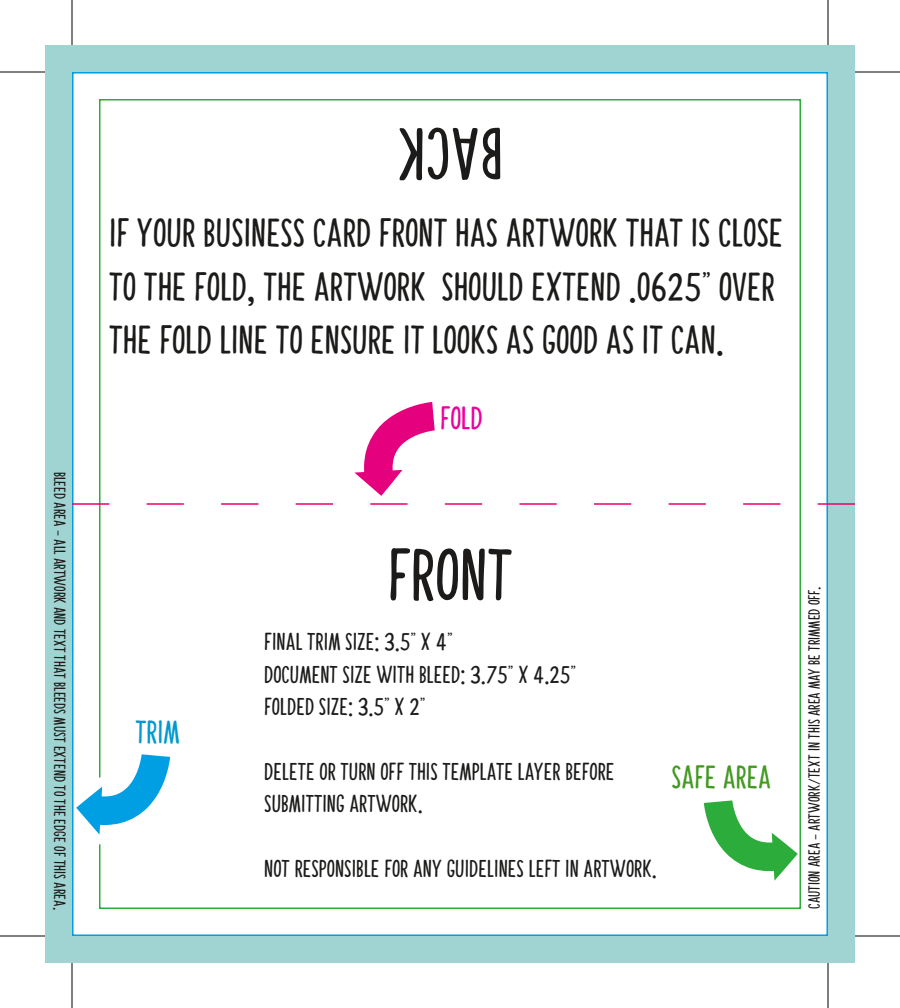
<style>
.page{position:relative;width:900px;height:1008px;background:#fff}
.page>*{position:absolute;margin:0;border:0;box-sizing:border-box;transform-origin:0 0}
.t1{font:81px "Inkston Sans";color:#1c1b1a}
.t2{font:44.4px/53.1px "Inkston Sans";color:#1c1b1a}
.t3{font:36px "Inkston Sans";color:#439a22}
.t4{font:36px "Inkston Sans";color:#009acf}
.t5{font:36px "Inkston Sans";color:#ee009d}
.t6{font:27px/32.4px "Inkston Sans";color:#1c1b1a}
.t7{font:18px "Inkston Sans";color:#1c1b1a}
</style>
<div class="page">
<div style="left:45px;top:45px;width:810px;height:918px;background:#9fd4d2"></div>
<div style="left:72px;top:72px;width:756px;height:864px;background:#fff;border:2px solid #009fe3"></div>
<svg style="left:400px;top:128px;width:100px;height:52px"></svg>
<svg style="left:704px;top:800px;width:94px;height:81px"></svg>
<svg style="left:76px;top:754px;width:94px;height:81px"></svg>
<svg style="left:72px;top:503px;width:783px;height:2px"></svg>
<svg style="left:354px;top:402px;width:81px;height:94px"></svg>
<hr style="left:0;top:71px;width:45px;height:2px;background:#000">
<hr style="left:855px;top:71px;width:45px;height:2px;background:#000">
<hr style="left:0;top:935px;width:45px;height:2px;background:#000">
<hr style="left:855px;top:935px;width:45px;height:2px;background:#000">
<hr style="left:71px;top:0;width:2px;height:45px;background:#000">
<hr style="left:71px;top:963px;width:2px;height:45px;background:#000">
<hr style="left:827px;top:0;width:2px;height:45px;background:#000">
<hr style="left:827px;top:963px;width:2px;height:45px;background:#000">
<p class="t7" style="left:71px;top:472px;width:440px;rotate:90deg">BLEED AREA - ALL ARTWORK AND TEXT THAT BLEEDS MUST EXTEND TO THE EDGE OF THIS AREA.</p>
<h2 class="t2" style="left:109px;top:203px;width:676px">IF YOUR BUSINESS CARD FRONT HAS ARTWORK THAT IS CLOSE<br>TO THE FOLD, THE ARTWORK SHOULD EXTEND .0625” OVER<br>THE FOLD LINE TO ENSURE IT LOOKS AS GOOD AS IT CAN.</h2>
<h3 class="t5" style="left:440px;top:395px;width:44px">FOLD</h3>
<h3 class="t4" style="left:135px;top:708px;width:46px">TRIM</h3>
<h1 class="t1" style="left:387px;top:522px;width:127px">FRONT</h1>
<p class="t6" style="left:264px;top:624px;width:313px">FINAL TRIM SIZE: 3.5” X 4”<br>DOCUMENT SIZE WITH BLEED: 3.75” X 4.25”<br>FOLDED SIZE: 3.5” X 2”</p>
<p class="t6" style="left:264px;top:753px;width:352px">DELETE OR TURN OFF THIS TEMPLATE LAYER BEFORE<br>SUBMITTING ARTWORK.</p>
<h3 class="t3" style="left:671px;top:753px;width:101px">SAFE AREA</h3>
<p class="t6" style="left:264px;top:851px;width:394px">NOT RESPONSIBLE FOR ANY GUIDELINES LEFT IN ARTWORK.</p>
<p class="t7" style="left:802px;top:909px;width:324px;rotate:-90deg">CAUTION AREA - ARTWORK/TEXT IN THIS AREA MAY BE TRIMMED OFF.</p>
</div>
